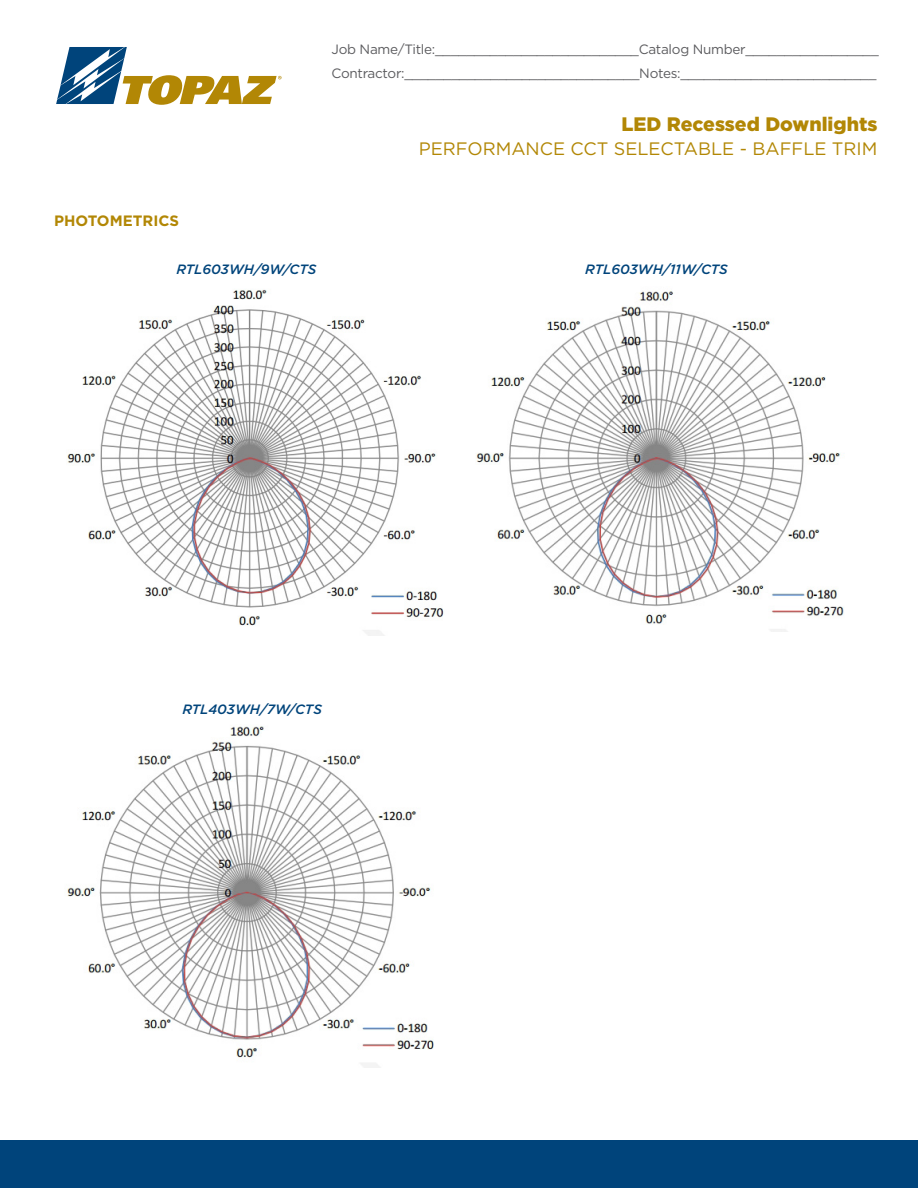
<style>
.page{position:relative;width:918px;height:1188px;background:#fff}
.page>*{position:absolute;margin:0;border:0;box-sizing:border-box;transform-origin:0 0}
.t1{font:900 19.5px "Gotham";color:#b28705}
.t2{font:18px "Gotham";color:#b28705}
.t3{font:700 15px "Gotham";color:#b28705}
.t4{font:13.5px "Gotham";letter-spacing:-.02em;color:#5c5c5f}
.t5{font:italic 500 13.5px "Gotham";color:#00447b}
</style>
<div class="page">
<div style="left:0;top:1140px;width:918px;height:48px;background:#00447b"></div>
<svg style="left:56px;top:47px;width:226px;height:58px"></svg>
<img style="left:67px;top:726px;width:367px;height:341px">
<img style="left:476px;top:291px;width:368px;height:340px">
<img style="left:67px;top:289px;width:377px;height:347px">
<p class="t3" style="left:54px;top:211px;width:127px">PHOTOMETRICS</p>
<p class="t4" style="left:332px;top:40px;width:549px">Job Name/Title:__________________________Catalog Number_________________</p>
<p class="t4" style="left:332px;top:64px;width:546px">Contractor:______________________________Notes:_________________________</p>
<p class="t1" style="left:621px;top:110px;width:258px">LED Recessed Downlights</p>
<p class="t2" style="left:419px;top:137px;width:460px">PERFORMANCE CCT SELECTABLE - BAFFLE TRIM</p>
<p class="t5" style="left:177px;top:261px;width:141px">RTL603WH/9W/CTS</p>
<p class="t5" style="left:585px;top:261px;width:144px">RTL603WH/11W/CTS</p>
<p class="t5" style="left:182px;top:700px;width:141px">RTL403WH/7W/CTS</p>
</div>
